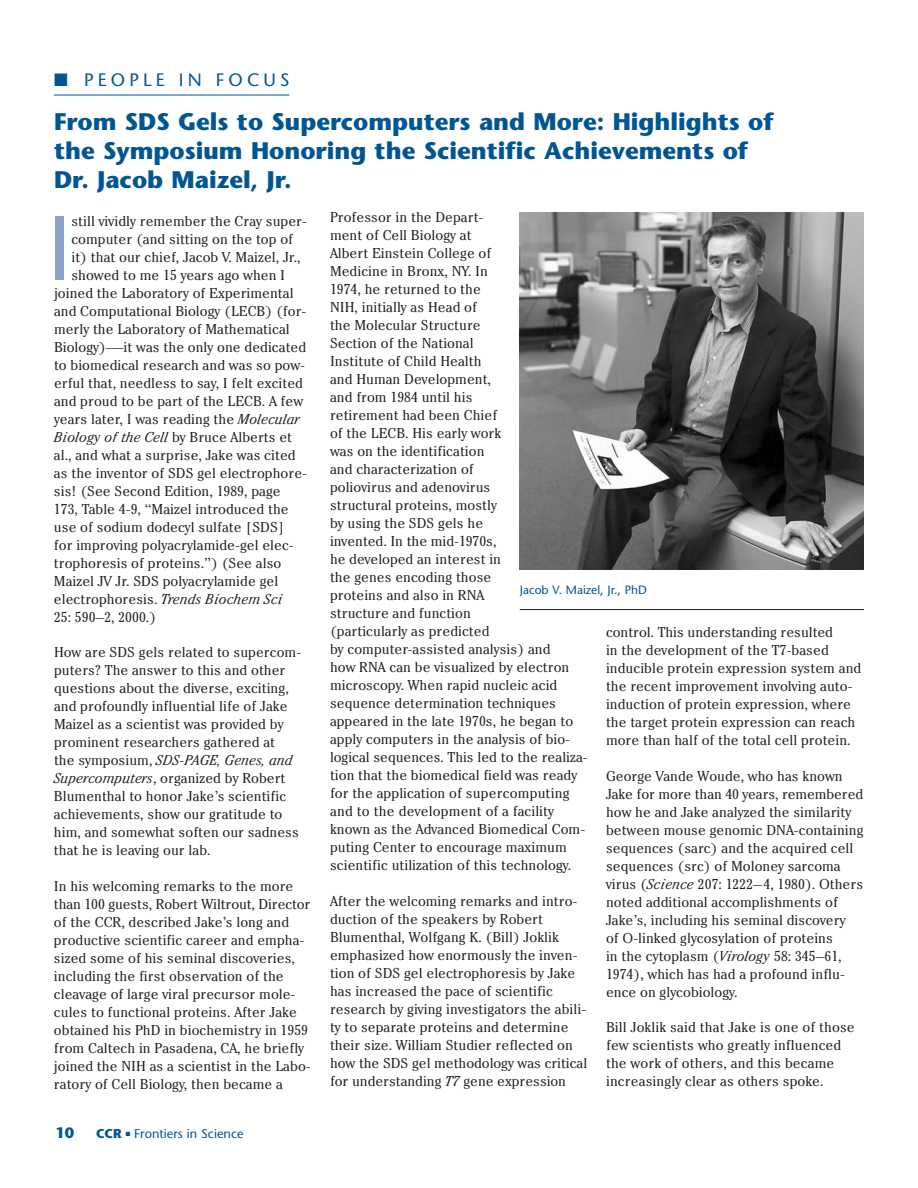
<style>
.page{position:relative;width:918px;height:1188px;background:#fff}
.page>*{position:absolute;margin:0;border:0;box-sizing:border-box;transform-origin:0 0}
.t1{font:91.35px "Stone Sans";color:#8aa3cb}
.t2{font:700 24px/28.8px "Stone Sans";color:#005594}
.t3{font:18px "Stone Sans";letter-spacing:.23em;color:#005594}
.t4{font:700 15px "Stone Sans";color:#005594}
.t5{font:300 condensed 14.25px/18px "Cheltenham";color:#231f20;scale:1.24 1}
.t6{font:italic 300 condensed 14.25px "Cheltenham";color:#231f20;scale:1.24 1}
.t7{font:12.75px "Stone Sans";color:#005594}
.t8{font:12px "Stone Sans";color:#005594}
.s1{font-style:italic}
.s2{font-style:normal}
.s3{font-weight:700}
</style>
<div class="page">
<hr style="left:54px;top:95px;width:235px;height:1px;background:#005594">
<img style="left:520px;top:212px;width:344px;height:358px">
<hr style="left:520px;top:609px;width:344px;height:1px;background:#231f20">
<p class="t3" style="left:54px;top:72px;width:237px">■ PEOPLE IN FOCUS</p>
<h2 class="t2" style="left:54px;top:110px;width:721px">From SDS Gels to Supercomputers and More: Highlights of the Symposium Honoring the Scientific Achievements of<br>Dr. Jacob Maizel, Jr.</h2>
<h1 class="t1" style="left:47px;top:212px;width:26px">I</h1>
<p class="t5" style="left:71px;top:213px;width:192px">still vividly remember the Cray super-</p>
<p class="t5" style="left:330px;top:210px;width:209px">Professor in the Depart-<br>ment of Cell Biology at<br>Albert Einstein College of<br>Medicine in Bronx, NY. In<br>1974, he returned to the<br>NIH, initially as Head of<br>the Molecular Structure<br>Section of the National<br>Institute of Child Health<br>and Human Development,<br>and from 1984 until his<br>retirement had been Chief<br>of the LECB. His early work<br>was on the identification<br>and characterization of<br>poliovirus and adenovirus<br>structural proteins, mostly<br>by using the SDS gels he<br>invented. In the mid-1970s,<br>he developed an interest in<br>the genes encoding those<br>proteins and also in RNA<br>structure and function<br>(particularly as predicted<br>by computer-assisted analysis) and<br>how RNA can be visualized by electron microscopy. When rapid nucleic acid sequence determination techniques appeared in the late 1970s, he began to apply computers in the analysis of bio&shy;logical sequences. This led to the realiza&shy;tion that the biomedical field was ready for the application of supercomputing and to the development of a facility known as the Advanced Biomedical Com&shy;puting Center to encourage maximum scientific utilization of this technology.</p>
<p class="t5" style="left:330px;top:894px;width:209px">After the welcoming remarks and intro&shy;duction of the speakers by Robert Blumenthal, Wolfgang K. (Bill) Joklik emphasized how enormously the inven&shy;tion of SDS gel electrophoresis by Jake has increased the pace of scientific research by giving investigators the abili&shy;ty to separate proteins and determine their size. William Studier reflected on how the SDS gel methodology was critical for understanding <span class="s1">T7</span> gene expression</p>
<p class="t5" style="left:71px;top:231px;width:180px">computer (and sitting on the top of</p>
<p class="t5" style="left:71px;top:249px;width:186px">it) that our chief, Jacob V. Maizel, Jr.,</p>
<p class="t5" style="left:71px;top:267px;width:174px">showed to me 15 years ago when I</p>
<p class="t5" style="left:54px;top:285px;width:195px">joined the Laboratory of Experimental</p>
<p class="t5" style="left:54px;top:303px;width:205px">and Computational Biology (LECB) (for-</p>
<p class="t5" style="left:54px;top:321px;width:192px">merly the Laboratory of Mathematical</p>
<p class="t5" style="left:54px;top:339px;width:205px">Biology)—it was the only one dedicated</p>
<p class="t5" style="left:54px;top:357px;width:204px">to biomedical research and was so pow-</p>
<p class="t5" style="left:54px;top:375px;width:202px">erful that, needless to say, I felt excited</p>
<p class="t5" style="left:54px;top:393px;width:202px">and proud to be part of the LECB. A few</p>
<p class="t5" style="left:54px;top:411px;width:200px">years later, I was reading the <span class="s1">Molecular</span></p>
<p class="t6" style="left:54px;top:432px;width:194px">Biology of the Cell <span class="s2">by Bruce Alberts et</span></p>
<p class="t5" style="left:54px;top:447px;width:196px">al., and what a surprise, Jake was cited</p>
<p class="t5" style="left:54px;top:465px;width:206px">as the inventor of SDS gel electrophore-</p>
<p class="t5" style="left:54px;top:483px;width:184px">sis! (See Second Edition, 1989, page</p>
<p class="t5" style="left:54px;top:501px;width:191px">173, Table 4-9, “Maizel introduced the</p>
<p class="t5" style="left:54px;top:519px;width:188px">use of sodium dodecyl sulfate [SDS]</p>
<p class="t5" style="left:54px;top:537px;width:195px">for improving polyacrylamide-gel elec-</p>
<p class="t5" style="left:54px;top:555px;width:185px">trophoresis of proteins.”) (See also</p>
<p class="t5" style="left:54px;top:573px;width:182px">Maizel JV Jr. SDS polyacrylamide gel</p>
<p class="t5" style="left:54px;top:591px;width:186px">electrophoresis. <span class="s1">Trends Biochem Sci</span></p>
<p class="t5" style="left:54px;top:609px;width:84px">25: 590–2, 2000.)</p>
<p class="t5" style="left:54px;top:645px;width:201px">How are SDS gels related to supercom&shy;puters? The answer to this and other questions about the diverse, exciting, and profoundly influential life of Jake Maizel as a scientist was provided by prominent researchers gathered at<br>the symposium, <span class="s1">SDS-PAGE, Genes, and Supercomputers</span>, organized by Robert Blumenthal to honor Jake’s scientific achievements, show our gratitude to him, and somewhat soften our sadness that he is leaving our lab.</p>
<p class="t5" style="left:54px;top:878px;width:209px">In his welcoming remarks to the more than 100 guests, Robert Wiltrout, Director of the CCR, described Jake’s long and productive scientific career and empha&shy;sized some of his seminal discoveries, including the first observation of the cleavage of large viral precursor mole&shy;cules to functional proteins. After Jake obtained his PhD in biochemistry in 1959 from Caltech in Pasadena, CA, he briefly joined the NIH as a scientist in the Labo&shy;ratory of Cell Biology, then became a</p>
<p class="t8" style="left:520px;top:585px;width:129px">Jacob V. Maizel, Jr., PhD</p>
<p class="t5" style="left:606px;top:624px;width:207px">control. This understanding resulted<br>in the development of the T7-based inducible protein expression system and the recent improvement involving auto&shy;induction of protein expression, where the target protein expression can reach more than half of the total cell protein.</p>
<p class="t5" style="left:606px;top:768px;width:209px">George Vande Woude, who has known Jake for more than 40 years, remembered how he and Jake analyzed the similarity between mouse genomic DNA-containing sequences (sarc) and the acquired cell sequences (src) of Moloney sarcoma virus (<span class="s1">Science</span> 207: 1222–4, 1980). Others noted additional accomplishments of Jake’s, including his seminal discovery<br>of O-linked glycosylation of proteins<br>in the cytoplasm (<span class="s1">Virology</span> 58: 345–61, 1974), which has had a profound influ&shy;ence on glycobiology.</p>
<p class="t5" style="left:606px;top:1020px;width:202px">Bill Joklik said that Jake is one of those few scientists who greatly influenced the work of others, and this became increasingly clear as others spoke.</p>
<p class="t4" style="left:56px;top:1126px;width:20px">10</p>
<p class="t7" style="left:96px;top:1128px;width:149px"><span class="s3">CCR</span> ■ Frontiers in Science</p>
</div>
